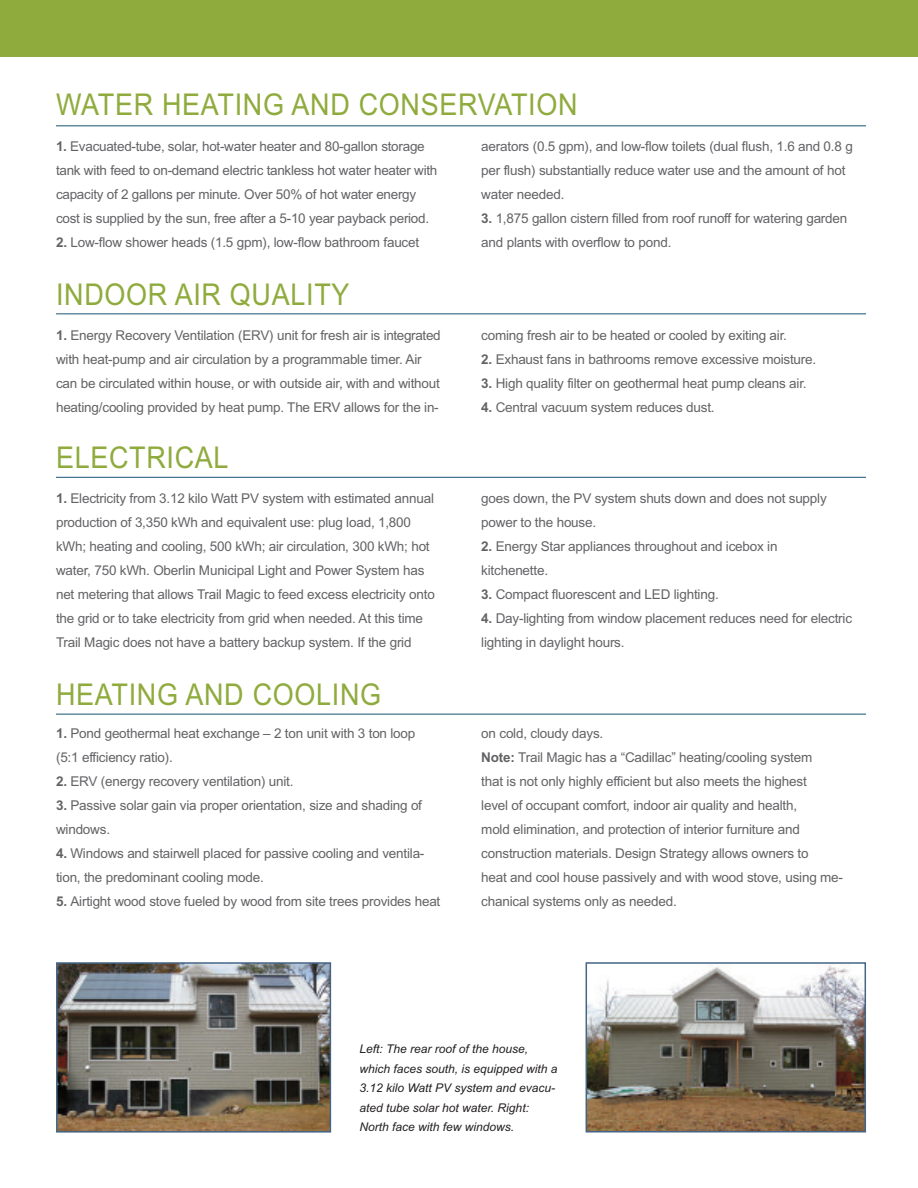
<style>
.page{position:relative;width:918px;height:1188px;background:#fff}
.page>*{position:absolute;margin:0;border:0;box-sizing:border-box;transform-origin:0 0}
.t1{font:30px "Arial";letter-spacing:.025em;color:#8fab3d;scale:.9 1}
.t2{font:13.5px/24px "Arial";letter-spacing:-.015em;color:#636366}
.t3{font:italic 12px/19.5px "Arial";color:#231f20}
.s1{font-weight:700}
</style>
<div class="page">
<div style="left:0;top:0;width:918px;height:56px;background:#8fab3d"></div>
<hr style="left:56px;top:126px;width:810px;height:1px;background:#185474">
<hr style="left:56px;top:314px;width:810px;height:1px;background:#185474">
<hr style="left:56px;top:477px;width:810px;height:1px;background:#185474">
<hr style="left:56px;top:714px;width:810px;height:1px;background:#185474">
<img style="left:59px;top:965px;width:269px;height:165px">
<div style="left:56px;top:962px;width:275px;height:171px;border:2px solid #446586"></div>
<img style="left:589px;top:965px;width:274px;height:164px">
<div style="left:586px;top:962px;width:280px;height:170px;border:2px solid #446586"></div>
<h1 class="t1" style="left:56px;top:88px;width:581px">WATER HEATING AND CONSERVATION</h1>
<p class="t2" style="left:56px;top:135px;width:383px"><span class="s1">1.</span> Evacuated-tube, solar, hot-water heater and 80-gallon storage tank with feed to on-demand electric tankless hot water heater with capacity of 2 gallons per minute. Over 50% of hot water energy cost is supplied by the sun, free after a 5-10 year payback period.</p>
<p class="t2" style="left:56px;top:231px;width:365px"><span class="s1">2.</span> Low-flow shower heads (1.5 gpm), low-flow bathroom faucet</p>
<p class="t2" style="left:481px;top:135px;width:373px">aerators (0.5 gpm), and low-flow toilets (dual flush, 1.6 and 0.8 g per flush) substantially reduce water use and the amount of hot water needed.</p>
<p class="t2" style="left:481px;top:207px;width:368px"><span class="s1">3.</span> 1,875 gallon cistern filled from roof runoff for watering garden and plants with overflow to pond.</p>
<h1 class="t1" style="left:56px;top:277px;width:328px">INDOOR AIR QUALITY</h1>
<p class="t2" style="left:56px;top:323px;width:386px"><span class="s1">1.</span> Energy Recovery Ventilation (ERV) unit for fresh air is integrated with heat-pump and air circulation by a programmable timer. Air can be circulated within house, or with outside air, with and without heating/cooling provided by heat pump. The ERV allows for the in-</p>
<p class="t2" style="left:481px;top:323px;width:307px">coming fresh air to be heated or cooled by exiting air.</p>
<p class="t2" style="left:481px;top:347px;width:336px"><span class="s1">2.</span> Exhaust fans in bathrooms remove excessive moisture.</p>
<p class="t2" style="left:481px;top:371px;width:327px"><span class="s1">3.</span> High quality filter on geothermal heat pump cleans air.</p>
<p class="t2" style="left:481px;top:395px;width:235px"><span class="s1">4.</span> Central vacuum system reduces dust.</p>
<h1 class="t1" style="left:56px;top:440px;width:193px">ELECTRICAL</h1>
<p class="t2" style="left:56px;top:486px;width:380px"><span class="s1">1.</span> Electricity from 3.12 kilo Watt PV system with estimated annual production of 3,350 kWh and equivalent use: plug load, 1,800 kWh; heating and cooling, 500 kWh; air circulation, 300 kWh; hot water, 750 kWh. Oberlin Municipal Light and Power System has net metering that allows Trail Magic to feed excess electricity onto the grid or to take electricity from grid when needed. At this time Trail Magic does not have a battery backup system. If the grid</p>
<p class="t2" style="left:481px;top:486px;width:347px">goes down, the PV system shuts down and does not supply power to the house.</p>
<p class="t2" style="left:481px;top:534px;width:298px"><span class="s1">2.</span> Energy Star appliances throughout and icebox in kitchenette.</p>
<p class="t2" style="left:481px;top:582px;width:239px"><span class="s1">3.</span> Compact fluorescent and LED lighting.</p>
<p class="t2" style="left:481px;top:606px;width:372px"><span class="s1">4.</span> Day-lighting from window placement reduces need for electric lighting in daylight hours.</p>
<h1 class="t1" style="left:56px;top:677px;width:363px">HEATING AND COOLING</h1>
<p class="t2" style="left:56px;top:722px;width:361px"><span class="s1">1.</span> Pond geothermal heat exchange – 2 ton unit with 3 ton loop (5:1 efficiency ratio).</p>
<p class="t2" style="left:56px;top:770px;width:239px"><span class="s1">2.</span> ERV (energy recovery ventilation) unit.</p>
<p class="t2" style="left:56px;top:794px;width:368px"><span class="s1">3.</span> Passive solar gain via proper orientation, size and shading of windows.</p>
<p class="t2" style="left:56px;top:842px;width:370px"><span class="s1">4.</span> Windows and stairwell placed for passive cooling and ventila&shy;tion, the predominant cooling mode.</p>
<p class="t2" style="left:56px;top:890px;width:386px"><span class="s1">5.</span> Airtight wood stove fueled by wood from site trees provides heat</p>
<p class="t2" style="left:481px;top:722px;width:363px">on cold, cloudy days.<br><span class="s1">Note:</span> Trail Magic has a “Cadillac” heating/cooling system<br>that is not only highly efficient but also meets the highest<br>level of occupant comfort, indoor air quality and health,<br>mold elimination, and protection of interior furniture and construction materials. Design Strategy allows owners to<br>heat and cool house passively and with wood stove, using me&shy;chanical systems only as needed.</p>
<p class="t3" style="left:359px;top:1039px;width:200px">Left: The rear roof of the house, which faces south, is equipped with a<br>3.12 kilo Watt PV system and evacu&shy;ated tube solar hot water. Right:<br>North face with few windows.</p>
</div>
